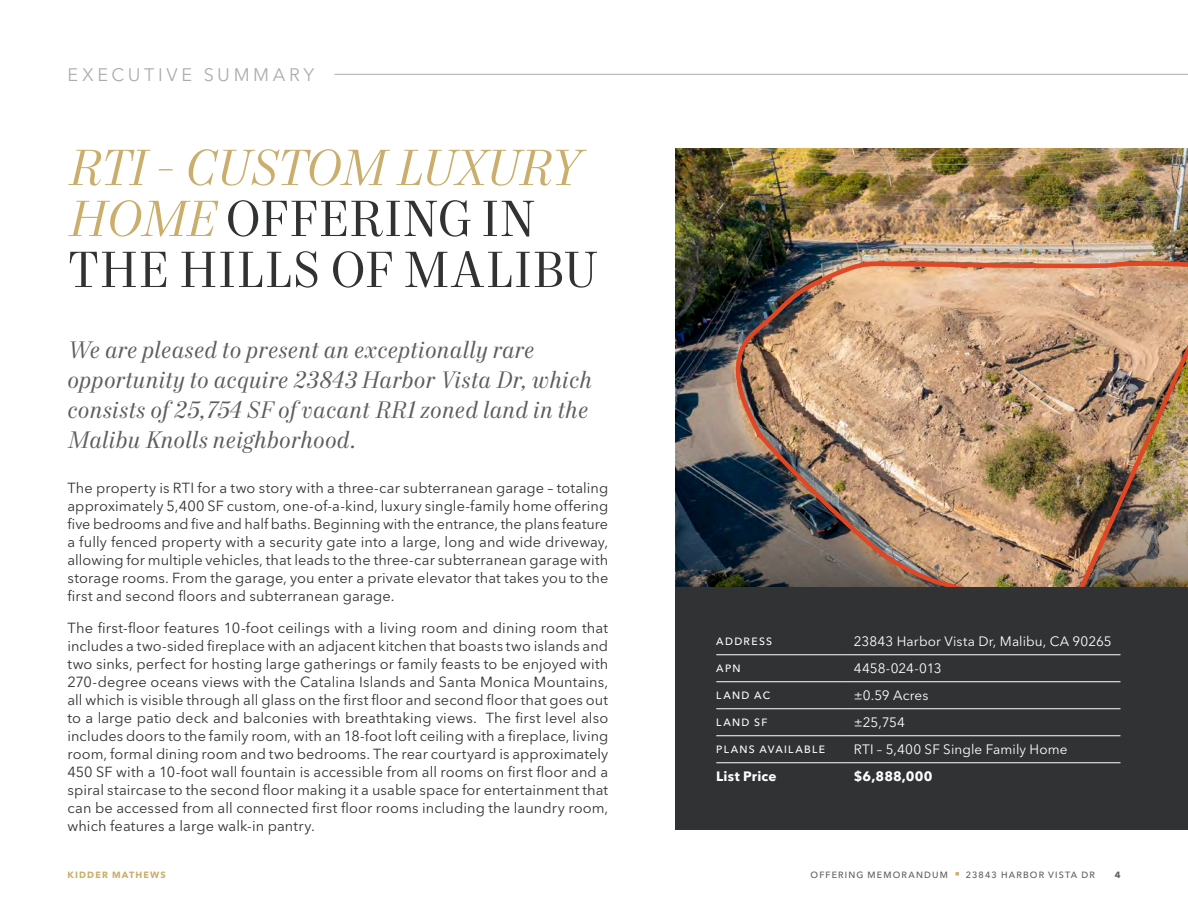
<style>
.page{position:relative;width:1188px;height:918px;background:#fff}
.page>*{position:absolute;margin:0;border:0;box-sizing:border-box;transform-origin:0 0}
.Headline_-_Level_1_-_Charcoal_2023{font:51px/51px "Mort Modern 08";color:#313234}
.Callout_Text_-_Italics_-_Ash_2023{font:italic 24px/30px "Mort Modern 08";letter-spacing:.01em;color:#5e5d5d}
.Section_Identifier_-_Sterling_2023{font:18px "Avenir Next LT Pro";letter-spacing:.2em;color:#afabac}
.Body_Copy_-_Charcoal_2023{font:14.55px/18px "Avenir Next LT Pro";letter-spacing:.005em;color:#313234;text-align:justify}
.Table_Input_-_White_2023{font:13.5px "Avenir Next LT Pro";letter-spacing:.01em;color:#fff}
.Table_Input_Emphasis_-_White_2023{font:700 13.5px "Avenir Next LT Pro";letter-spacing:.015em;color:#fff}
.Table_Column_1_All_Caps_-_White_2023{font:500 10.5px "Avenir Next LT Pro";letter-spacing:.125em;color:#fff}
.t1{font:500 9px "Avenir Next LT Pro";letter-spacing:.13em;color:#5e5d5d}
.t2{font:700 9px "Avenir Next LT Pro";letter-spacing:.13em;color:#cbae6b}
.t3{font:700 9px "Avenir Next LT Pro";color:#5e5d5d}
.s1{font-style:italic;color:#cbae6b}
.s2{color:#cbae6b}
</style>
<div class="page">
<img style="left:676px;top:149px;width:512px;height:225px">
<svg style="left:676px;top:374px;width:41px;height:213px;background:#3f4850"></svg>
<div style="left:676px;top:587px;width:512px;height:243px;background:#313234"></div>
<hr style="left:716px;top:654px;width:131px;height:1px;background:#fff">
<hr style="left:847px;top:654px;width:273px;height:1px;background:#fff">
<hr style="left:716px;top:681px;width:131px;height:1px;background:#fff">
<hr style="left:847px;top:681px;width:273px;height:1px;background:#fff">
<hr style="left:716px;top:708px;width:131px;height:1px;background:#fff">
<hr style="left:847px;top:708px;width:273px;height:1px;background:#fff">
<hr style="left:716px;top:735px;width:131px;height:1px;background:#fff">
<hr style="left:847px;top:735px;width:273px;height:1px;background:#fff">
<hr style="left:716px;top:762px;width:131px;height:1px;background:#fff">
<hr style="left:847px;top:762px;width:273px;height:1px;background:#fff">
<img style="left:717px;top:257px;width:471px;height:330px">
<hr style="left:334px;top:74px;width:854px;height:1px;background:#afabac">
<p class="Section_Identifier_-_Sterling_2023" style="left:68px;top:64px;width:248px">EXECUTIVE SUMMARY</p>
<p class="Headline_-_Level_1_-_Charcoal_2023" style="left:68px;top:145px;width:532px"><span class="s1">RTI - CUSTOM LUXURY<br>HOME</span> OFFERING IN<br>THE HILLS OF MALIBU</p>
<p class="Callout_Text_-_Italics_-_Ash_2023" style="left:68px;top:336px;width:526px">We are pleased to present an exceptionally rare opportunity to acquire 23843 Harbor Vista Dr, which consists of 25,754 SF of vacant RR1 zoned land in the Malibu Knolls neighborhood.</p>
<p class="Body_Copy_-_Charcoal_2023" style="left:68px;top:479px;width:542px">The property is RTI for a two story with a three-car subterranean garage – totaling approximately 5,400 SF custom, one-of-a-kind, luxury single-family home offering five bedrooms and five and half baths. Beginning with the entrance, the plans feature a fully fenced property with a security gate into a large, long and wide driveway, allowing for multiple vehicles, that leads to the three-car subterranean garage with storage rooms. From the garage, you enter a private elevator that takes you to the first and second floors and subterranean garage.</p>
<p class="Body_Copy_-_Charcoal_2023" style="left:68px;top:619px;width:542px">The first-floor features 10-foot ceilings with a living room and dining room that includes a two-sided fireplace with an adjacent kitchen that boasts two islands and two sinks, perfect for hosting large gatherings or family feasts to be enjoyed with 270-degree oceans views with the Catalina Islands and Santa Monica Mountains, all which is visible through all glass on the first floor and second floor that goes out to a large patio deck and balconies with breathtaking views. The first level also includes doors to the family room, with an 18-foot loft ceiling with a fireplace, living room, formal dining room and two bedrooms. The rear courtyard is approximately 450 SF with a 10-foot wall fountain is accessible from all rooms on first floor and a spiral staircase to the second floor making it a usable space for entertainment that can be accessed from all connected first floor rooms including the laundry room, which features a large walk-in pantry.</p>
<p class="Table_Column_1_All_Caps_-_White_2023" style="left:716px;top:635px;width:57px">ADDRESS</p>
<p class="Table_Input_-_White_2023" style="left:854px;top:634px;width:259px">23843 Harbor Vista Dr, Malibu, CA 90265</p>
<p class="Table_Column_1_All_Caps_-_White_2023" style="left:716px;top:662px;width:26px">APN</p>
<p class="Table_Input_-_White_2023" style="left:854px;top:661px;width:89px">4458-024-013</p>
<p class="Table_Column_1_All_Caps_-_White_2023" style="left:716px;top:689px;width:55px">LAND AC</p>
<p class="Table_Input_-_White_2023" style="left:854px;top:688px;width:76px">±0.59 Acres</p>
<p class="Table_Column_1_All_Caps_-_White_2023" style="left:716px;top:716px;width:53px">LAND SF</p>
<p class="Table_Input_-_White_2023" style="left:854px;top:715px;width:53px">±25,754</p>
<p class="Table_Column_1_All_Caps_-_White_2023" style="left:716px;top:743px;width:110px">PLANS AVAILABLE</p>
<p class="Table_Input_-_White_2023" style="left:854px;top:742px;width:215px">RTI – 5,400 SF Single Family Home</p>
<p class="Table_Input_Emphasis_-_White_2023" style="left:716px;top:768px;width:62px">List Price</p>
<p class="Table_Input_Emphasis_-_White_2023" style="left:854px;top:768px;width:80px">$6,888,000</p>
<p class="t2" style="left:68px;top:869px;width:100px">KIDDER MATHEWS</p>
<p class="t1" style="left:811px;top:869px;width:286px">OFFERING MEMORANDUM <span class="s2">■</span> 23843 HARBOR VISTA DR</p>
<p class="t3" style="left:1115px;top:869px;width:7px">4</p>
</div>
